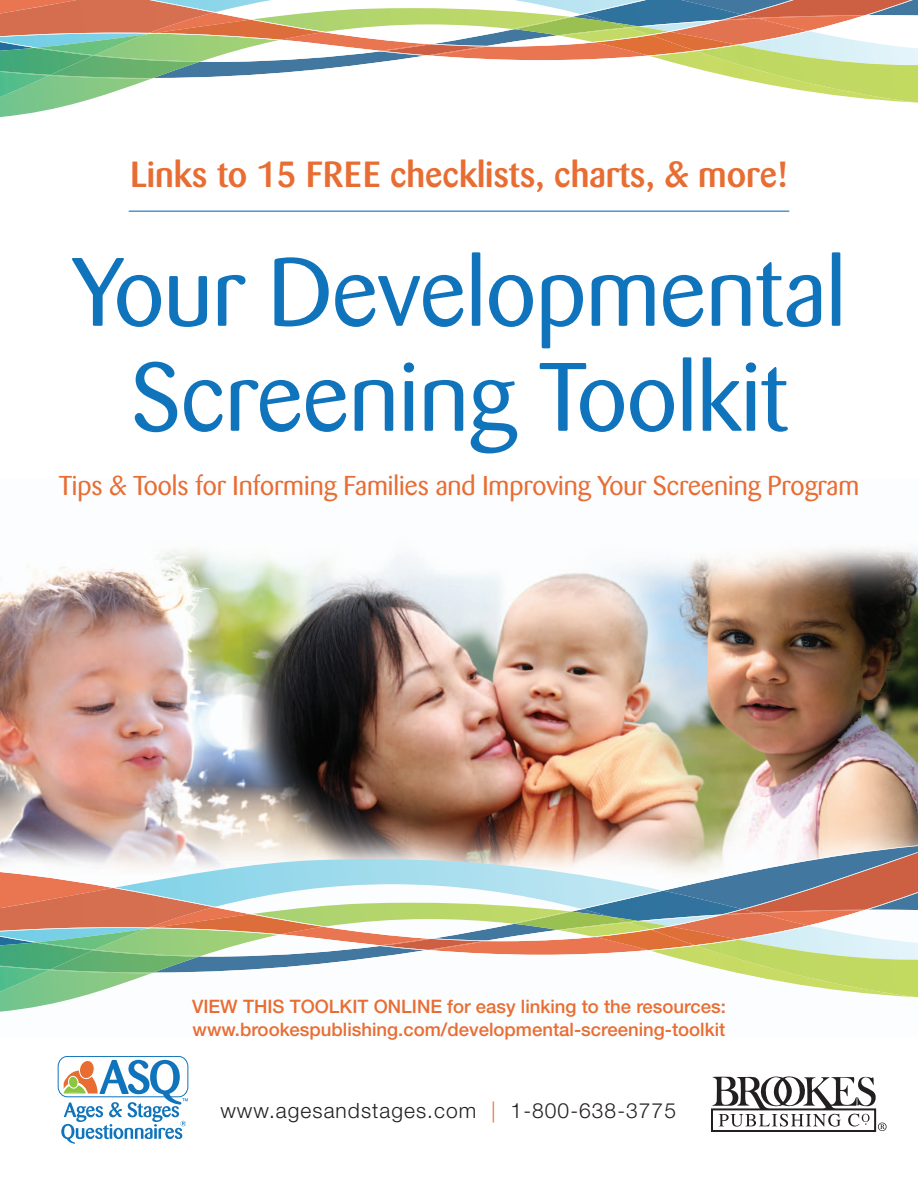
<style>
.page{position:relative;width:918px;height:1188px;background:#fff}
.page>*{position:absolute;margin:0;border:0;box-sizing:border-box;transform-origin:0 0}
.t1{font:96px/105px "Barmeno";color:#1074bc;text-align:center}
.t2{font:500 36px "Barmeno";color:#e86d33}
.t3{font:27px "Barmeno";color:#e86d33}
.t4{font:300 21px "Helvetica Neue";letter-spacing:.05em;color:#231f20}
.t5{font:500 18.6px/22.2px "Helvetica Neue";color:#e86d33}
.s1{color:#e86d33}
</style>
<div class="page">
<img style="left:0;top:548px;width:918px;height:267px">
<img style="left:0;top:815px;width:918px;height:197px">
<img style="left:695px;top:939px;width:44px;height:7px">
<svg style="left:0;top:0;width:918px;height:117px"></svg>
<img style="left:695px;top:45px;width:44px;height:6px">
<div style="left:711px;top:1108px;width:165px;height:24px;border:2px solid #231f20"></div>
<svg style="left:712px;top:1076px;width:175px;height:55px"></svg>
<div style="left:58px;top:1056px;width:130px;height:41px;border:1px solid #1074bc;border-radius:10px"></div>
<svg style="left:61px;top:1058px;width:127px;height:86px"></svg>
<hr style="left:129px;top:211px;width:660px;height:1px;background:#1074bc">
<p class="t2" style="left:131px;top:153px;width:658px">Links to 15 FREE checklists, charts, &amp; more!</p>
<p class="t1" style="left:72px;top:241px;width:776px">Your Developmental<br>Screening Toolkit</p>
<p class="t3" style="left:59px;top:471px;width:802px">Tips &amp; Tools for Informing Families and Improving Your Screening Program</p>
<p class="t5" style="left:192px;top:996px;width:535px">VIEW THIS TOOLKIT ONLINE for easy linking to the resources: www.brookespublishing.com/developmental-screening-toolkit</p>
<p class="t4" style="left:220px;top:1098px;width:457px">www.agesandstages.com <span class="s1">|</span> 1-800-638-3775</p>
</div>
